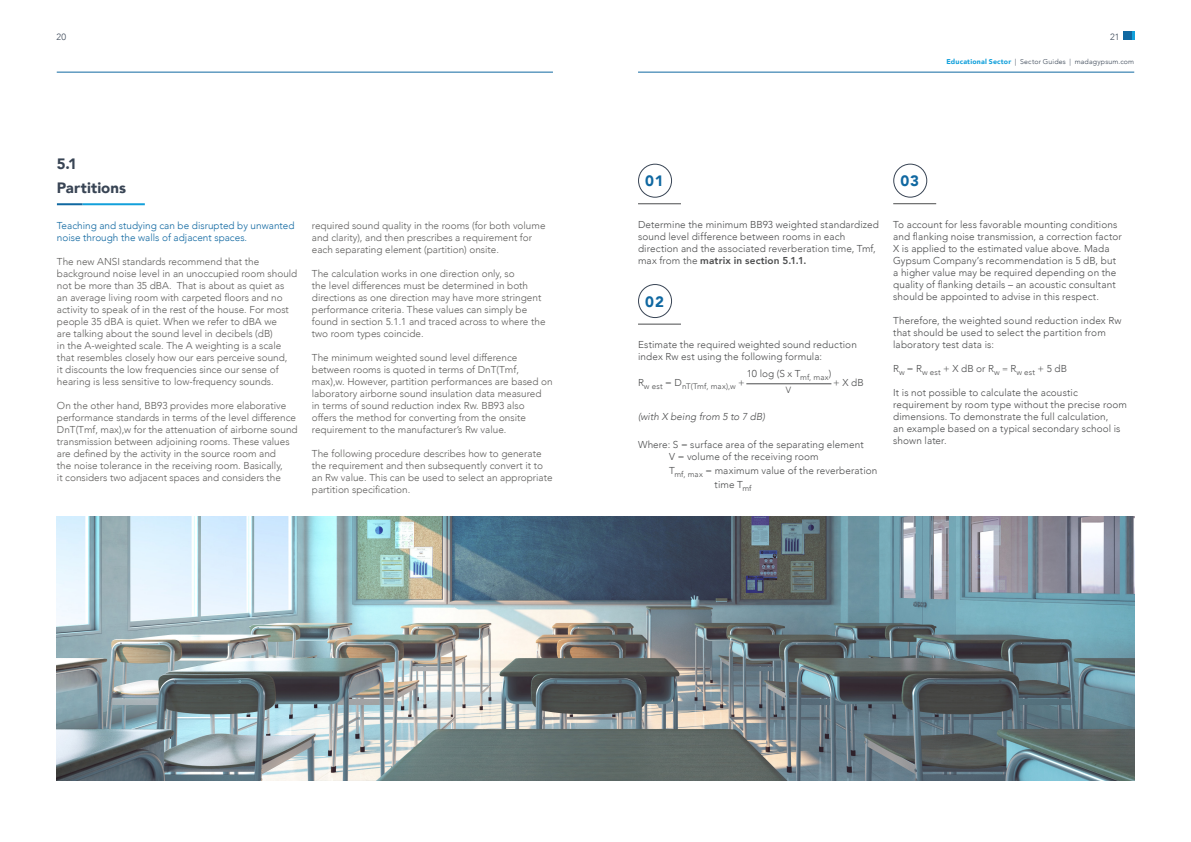
<style>
.page{position:relative;width:1191px;height:842px;background:#fff}
.page>*{position:absolute;margin:0;border:0;box-sizing:border-box;transform-origin:0 0}
.t1{font:900 15px/24px "Avenir";letter-spacing:.005em;color:#384454}
.t2{font:900 15px "Avenir";color:#1068a1}
.t3{font:300 10px/12px "Avenir";color:#5e5d5b}
.t4{font:300 10px/12px "Avenir";letter-spacing:.01em;color:#4b4c4d}
.t5{font:300 10px/12px "Avenir";color:#1068a1}
.t6{font:italic 300 10px "Avenir";letter-spacing:.01em;color:#4b4c4d}
.t7{font:300 9px "Avenir";color:#384454}
.t8{font:300 9px "Avenir";color:#4b4c4d}
.t9{font:300 8px "Avenir";letter-spacing:.015em;color:#4b4c4d}
.t10{font:300 7px "Avenir";letter-spacing:.025em;color:#384454}
.s1{font-weight:900;color:#12a0db}
.s2{font-weight:800}
.s3{font-size:9px}
</style>
<div class="page">
<div style="left:1123px;top:31px;width:9px;height:9px;background:#1068a1"></div>
<svg style="left:1132px;top:31px;width:2px;height:9px"></svg>
<hr style="left:57px;top:72px;width:496px;height:1px;background:#1068a1">
<hr style="left:638px;top:72px;width:496px;height:1px;background:#1068a1">
<hr style="left:638px;top:203px;width:43px;height:1px;background:#4b4c4d">
<hr style="left:638px;top:324px;width:43px;height:1px;background:#4b4c4d">
<hr style="left:893px;top:203px;width:43px;height:1px;background:#4b4c4d">
<div style="left:638px;top:164px;width:34px;height:34px;border:1px solid #384454;border-radius:50%"></div>
<div style="left:638px;top:284px;width:34px;height:34px;border:1px solid #384454;border-radius:50%"></div>
<div style="left:893px;top:164px;width:34px;height:34px;border:1px solid #384454;border-radius:50%"></div>
<hr style="left:746px;top:384px;width:85px;height:1px;background:#4b4c4d">
<img style="left:57px;top:516px;width:1077px;height:264px">
<hr style="left:82px;top:203px;width:63px;height:2px;background:#12a0db">
<hr style="left:57px;top:203px;width:25px;height:2px;background:#1068a1">
<p class="t7" style="left:57px;top:31px;width:11px">20</p>
<p class="t7" style="left:1110px;top:31px;width:11px">21</p>
<p class="t10" style="left:946px;top:57px;width:189px"><span class="s1">Educational Sector</span> | Sector Guides | madagypsum.com</p>
<h1 class="t1" style="left:57px;top:152px;width:71px">5.1<br>Partitions</h1>
<p class="t5" style="left:57px;top:220px;width:239px">Teaching and studying can be disrupted by unwanted noise through the walls of adjacent spaces.</p>
<p class="t3" style="left:57px;top:256px;width:242px">The new ANSI standards recommend that the background noise level in an unoccupied room should not be more than 35 dBA. That is about as quiet as an average living room with carpeted floors and no activity to speak of in the rest of the house. For most people 35 dBA is quiet. When we refer to dBA we<br>are talking about the sound level in decibels (dB)<br>in the A-weighted scale. The A weighting is a scale that resembles closely how our ears perceive sound,<br>it discounts the low frequencies since our sense of hearing is less sensitive to low-frequency sounds.</p>
<p class="t3" style="left:57px;top:400px;width:242px">On the other hand, BB93 provides more elaborative performance standards in terms of the level difference DnT(Tmf, max),w for the attenuation of airborne sound transmission between adjoining rooms. These values are defined by the activity in the source room and<br>the noise tolerance in the receiving room. Basically,<br>it considers two adjacent spaces and considers the</p>
<p class="t3" style="left:312px;top:220px;width:235px">required sound quality in the rooms (for both volume and clarity), and then prescribes a requirement for each separating element (partition) onsite.</p>
<p class="t3" style="left:312px;top:268px;width:235px">The calculation works in one direction only, so<br>the level differences must be determined in both directions as one direction may have more stringent performance criteria. These values can simply be found in section 5.1.1 and traced across to where the two room types coincide.</p>
<p class="t3" style="left:312px;top:352px;width:242px">The minimum weighted sound level difference between rooms is quoted in terms of DnT(Tmf, max),w. However, partition performances are based on laboratory airborne sound insulation data measured<br>in terms of sound reduction index Rw. BB93 also<br>offers the method for converting from the onsite requirement to the manufacturer’s Rw value.</p>
<p class="t3" style="left:312px;top:448px;width:242px">The following procedure describes how to generate the requirement and then subsequently convert it to an Rw value. This can be used to select an appropriate partition specification.</p>
<h1 class="t2" style="left:645px;top:168px;width:20px">01</h1>
<h1 class="t2" style="left:900px;top:168px;width:20px">03</h1>
<p class="t4" style="left:638px;top:219px;width:242px">Determine the minimum BB93 weighted standardized sound level difference between rooms in each direction and the associated reverberation time, Tmf, max from the <span class="s2">matrix in section 5.1.1.</span></p>
<p class="t4" style="left:893px;top:219px;width:230px">To account for less favorable mounting conditions and flanking noise transmission, a correction factor X is applied to the estimated value above. Mada Gypsum Company’s recommendation is 5 dB, but a higher value may be required depending on the quality of flanking details – an acoustic consultant should be appointed to advise in this respect.</p>
<p class="t4" style="left:893px;top:315px;width:230px">Therefore, the weighted sound reduction index Rw that should be used to select the partition from laboratory test data is:</p>
<p class="t4" style="left:893px;top:363px;width:175px">R<sub>w</sub> = R<sub>w</sub> <sub>est</sub> + X dB or R<sub>w</sub> <span class="s3">=</span> R<sub>w</sub> <sub>est</sub> + 5 dB</p>
<p class="t4" style="left:893px;top:387px;width:235px">It is not possible to calculate the acoustic requirement by room type without the precise room dimensions. To demonstrate the full calculation,<br>an example based on a typical secondary school is shown later.</p>
<h1 class="t2" style="left:645px;top:288px;width:20px">02</h1>
<p class="t4" style="left:638px;top:339px;width:220px">Estimate the required weighted sound reduction index Rw est using the following formula:</p>
<p class="t9" style="left:638px;top:382px;width:108px"><sup>R</sup>w est <sup>=</sup> <sup>D</sup>nT(Tmf, max),w <sup>+</sup></p>
<p class="t4" style="left:833px;top:377px;width:32px">+ X dB</p>
<p class="t4" style="left:747px;top:368px;width:86px">10 log (S x T<sub>mf,</sub> <sub>max</sub>)</p>
<p class="t8" style="left:786px;top:385px;width:7px">V</p>
<p class="t6" style="left:638px;top:411px;width:129px">(with X being from 5 to 7 dB)</p>
<p class="t4" style="left:669px;top:439px;width:196px;text-indent:-31px">Where: S = surface area of the separating element<br>V = volume of the receiving room</p>
<p class="t4" style="left:714px;top:464px;width:164px;line-height:14px;text-indent:-45px">T<sub>mf,</sub> <sub>max</sub> = maximum value of the reverberation time T<sub>mf</sub></p>
</div>
